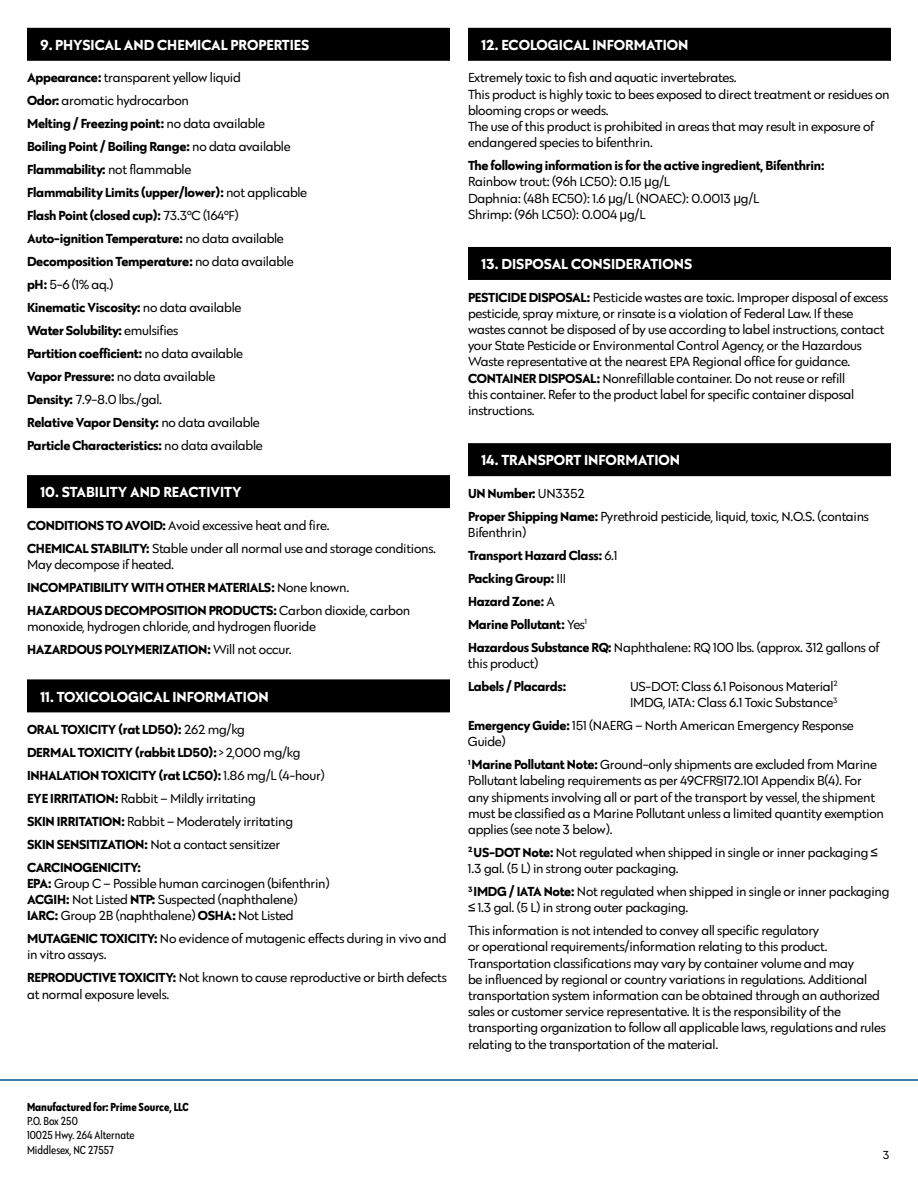
<style>
.page{position:relative;width:918px;height:1188px;background:#fff}
.page>*{position:absolute;margin:0;border:0;box-sizing:border-box;transform-origin:0 0}
.t1{font:700 15px "Galatea";color:#fff}
.t2{font:13.5px/16.2px "Galatea";letter-spacing:-.02em;color:#000}
.t3{font:700 13.5px/23px "Galatea";letter-spacing:-.02em;color:#000}
.t4{font:condensed 12px/14.4px "Galatea";color:#000}
.t5{font:700 condensed 12px "Galatea";color:#000}
.t6{font:12px "Galatea";color:#000}
.s1{font-weight:400}
.s2{font-weight:700}
.s3{font-family:"Arial"}
</style>
<div class="page">
<hr style="left:0;top:1079px;width:918px;height:2px;background:#00548a">
<div style="left:27px;top:28px;width:423px;height:33px;background:#000"></div>
<div style="left:27px;top:475px;width:423px;height:33px;background:#000"></div>
<div style="left:27px;top:679px;width:423px;height:33px;background:#000"></div>
<div style="left:468px;top:28px;width:423px;height:33px;background:#000"></div>
<div style="left:468px;top:247px;width:423px;height:33px;background:#000"></div>
<div style="left:468px;top:443px;width:423px;height:33px;background:#000"></div>
<p class="t1" style="left:40px;top:35px;width:24px">9. physical</p>
<p class="t1" style="left:124px;top:35px;width:187px">AND CHEMICAL PROPERTIES</p>
<p class="t3" style="left:27px;top:66px;width:282px">Appearance: <span class="s1">transparent yellow liquid<br></span>Odor: <span class="s1">aromatic hydrocarbon<br></span>Melting / Freezing point: <span class="s1">no data available </span>Boiling Point / Boiling Range: <span class="s1">no data available </span>Flammability: <span class="s1">not flammable<br></span>Flammability Limits (upper/lower): <span class="s1">not applicable </span>Flash Point (closed cup): <span class="s1">73.3°C (164°F)<br></span>Auto-ignition Temperature: <span class="s1">no data available </span>Decomposition Temperature: <span class="s1">no data available </span>pH: <span class="s1">5-6 (1% aq.)<br></span>Kinematic Viscosity: <span class="s1">no data available<br></span>Water Solubility: <span class="s1">emulsifies<br></span>Partition coefficient: <span class="s1">no data available<br></span>Vapor Pressure: <span class="s1">no data available<br></span>Density: <span class="s1">7.9-8.0 lbs./gal.<br></span>Relative Vapor Density: <span class="s1">no data available<br></span>Particle Characteristics: <span class="s1">no data available</span></p>
<p class="t1" style="left:40px;top:482px;width:30px">10. stability</p>
<p class="t1" style="left:130px;top:482px;width:11px">and</p>
<p class="t1" style="left:163px;top:482px;width:9px">reactivity</p>
<p class="t2" style="left:27px;top:513px;width:411px;line-height:23px"><span class="s2">CONDITIONS TO AVOID:</span> Avoid excessive heat and fire.<br><span class="s2">CHEMICAL STABILITY:</span> Stable under all normal use and storage conditions.</p>
<p class="t3" style="left:27px;top:553px;width:385px"><span class="s1">May decompose if heated.<br></span>INCOMPATIBILITY WITH OTHER MATERIALS: <span class="s1">None known.<br></span>HAZARDOUS DECOMPOSITION PRODUCTS: <span class="s1">Carbon dioxide, carbon</span></p>
<p class="t2" style="left:27px;top:615px;width:290px;line-height:23px">monoxide, hydrogen chloride, and hydrogen fluoride<br><span class="s2">HAZARDOUS POLYMERIZATION:</span> Will not occur.</p>
<p class="t1" style="left:40px;top:687px;width:54px">11. toxicological</p>
<p class="t1" style="left:173px;top:687px;width:10px">information</p>
<p class="t3" style="left:27px;top:718px;width:299px">ORAL TOXICITY (rat LD50): <span class="s1">262 mg/kg<br></span>DERMAL TOXICITY (rabbit LD50): <span class="s1">&gt; 2,000 mg/kg </span>INHALATION TOXICITY (rat LC50): <span class="s1">1.86 mg/L (4-hour)<br></span>EYE IRRITATION: <span class="s1">Rabbit – Mildly irritating<br></span>SKIN IRRITATION: <span class="s1">Rabbit – Moderately irritating<br></span>SKIN SENSITIZATION: <span class="s1">Not a contact sensitizer </span>CARCINOGENICITY:</p>
<p class="t2" style="left:27px;top:875px;width:304px"><span class="s2">EPA:</span> Group C – Possible human carcinogen (bifenthrin)<br><span class="s2">ACGIH:</span> Not Listed <span class="s2">NTP:</span> Suspected (naphthalene)<br><span class="s2">IARC:</span> Group 2B (naphthalene) <span class="s2">OSHA:</span> Not Listed</p>
<p class="t2" style="left:27px;top:930px;width:421px"><span class="s2">MUTAGENIC TOXICITY:</span> No evidence of mutagenic effects during in vivo and in vitro assays.</p>
<p class="t2" style="left:27px;top:969px;width:421px"><span class="s2">REPRODUCTIVE TOXICITY:</span> Not known to cause reproductive or birth defects at normal exposure levels.</p>
<p class="t5" style="left:27px;top:1099px;width:163px">Manufactured for: Prime Source, LLC</p>
<p class="t4" style="left:27px;top:1113px;width:109px">P.O. Box 250<br>10025 Hwy. 264 Alternate<br>Middlesex, NC 27557</p>
<p class="t1" style="left:482px;top:35px;width:30px">12. ecological</p>
<p class="t1" style="left:592px;top:35px;width:15px">Information</p>
<p class="t2" style="left:468px;top:69px;width:423px">Extremely toxic to fish and aquatic invertebrates.<br>This product is highly toxic to bees exposed to direct treatment or residues on blooming crops or weeds.<br>The use of this product is prohibited in areas that may result in exposure of endangered species to bifenthrin.</p>
<p class="t2" style="left:468px;top:157px;width:359px"><span class="s2">The following information is for the active ingredient, Bifenthrin:<br></span>Rainbow trout: (96h LC50): 0.15 <span class="s3">μ</span>g/L<br>Daphnia: (48h EC50): 1.6 <span class="s3">μ</span>g/L (NOAEC): 0.0013 <span class="s3">μ</span>g/L<br>Shrimp: (96h LC50): 0.004 <span class="s3">μ</span>g/L</p>
<p class="t1" style="left:482px;top:254px;width:40px">13. Disposal</p>
<p class="t1" style="left:571px;top:254px;width:10px">considerations</p>
<p class="t2" style="left:468px;top:289px;width:422px"><span class="s2">PESTICIDE DISPOSAL:</span> Pesticide wastes are toxic. Improper disposal of excess pesticide, spray mixture, or rinsate is a violation of Federal Law. If these wastes cannot be disposed of by use according to label instructions, contact your State Pesticide or Environmental Control Agency, or the Hazardous Waste representative at the nearest EPA Regional office for guidance.<br><span class="s2">CONTAINER DISPOSAL:</span> Nonrefillable container. Do not reuse or refill<br>this container. Refer to the product label for specific container disposal instructions.</p>
<p class="t1" style="left:482px;top:450px;width:30px">14. transport</p>
<p class="t1" style="left:584px;top:450px;width:10px">information</p>
<p class="t2" style="left:468px;top:481px;width:403px;line-height:23px"><span class="s2">UN Number:</span> UN3352<br><span class="s2">Proper Shipping Name:</span> Pyrethroid pesticide, liquid, toxic, N.O.S. (contains</p>
<p class="t3" style="left:468px;top:521px;width:413px"><span class="s1">Bifenthrin)<br></span>Transport Hazard Class: <span class="s1">6.1<br></span>Packing Group: <span class="s1">III<br></span>Hazard Zone: <span class="s1">A<br></span>Marine Pollutant: <span class="s1">Yes</span><sup>1<br></sup>Hazardous Substance RQ: <span class="s1">Naphthalene: RQ 100 lbs. (approx. 312 gallons of</span></p>
<p class="t2" style="left:468px;top:655px;width:72px">this product)</p>
<p class="t3" style="left:468px;top:674px;width:100px">Labels / Placards:</p>
<p class="t2" style="left:630px;top:678px;width:209px">US-DOT: Class 6.1 Poisonous Material<sup>2<br></sup>IMDG, IATA: Class 6.1 Toxic Substance<sup>3</sup></p>
<p class="t2" style="left:468px;top:717px;width:387px"><span class="s2">Emergency Guide:</span> 151 (NAERG – North American Emergency Response<br>Guide)</p>
<p class="t2" style="left:468px;top:756px;width:418px"><sup>1</sup> <span class="s2">Marine Pollutant Note:</span> Ground-only shipments are excluded from Marine Pollutant labeling requirements as per 49CFR§172.101 Appendix B(4). For any shipments involving all or part of the transport by vessel, the shipment must be classified as a Marine Pollutant unless a limited quantity exemption applies (see note 3 below).</p>
<p class="t2" style="left:468px;top:844px;width:412px"><sup>2</sup> <span class="s2">US-DOT Note:</span> Not regulated when shipped in single or inner packaging <span class="s3">≤<br></span>1.3 gal. (5 L) in strong outer packaging.</p>
<p class="t2" style="left:468px;top:883px;width:423px"><sup>3</sup> <span class="s2">IMDG / IATA Note:</span> Not regulated when shipped in single or inner packaging <span class="s3">≤</span> 1.3 gal. (5 L) in strong outer packaging.</p>
<p class="t2" style="left:468px;top:922px;width:419px">This information is not intended to convey all specific regulatory<br>or operational requirements/information relating to this product.<br>Transportation classifications may vary by container volume and may<br>be influenced by regional or country variations in regulations. Additional transportation system information can be obtained through an authorized sales or customer service representative. It is the responsibility of the transporting organization to follow all applicable laws, regulations and rules relating to the transportation of the material.</p>
<p class="t6" style="left:883px;top:1147px;width:8px">3</p>
</div>
